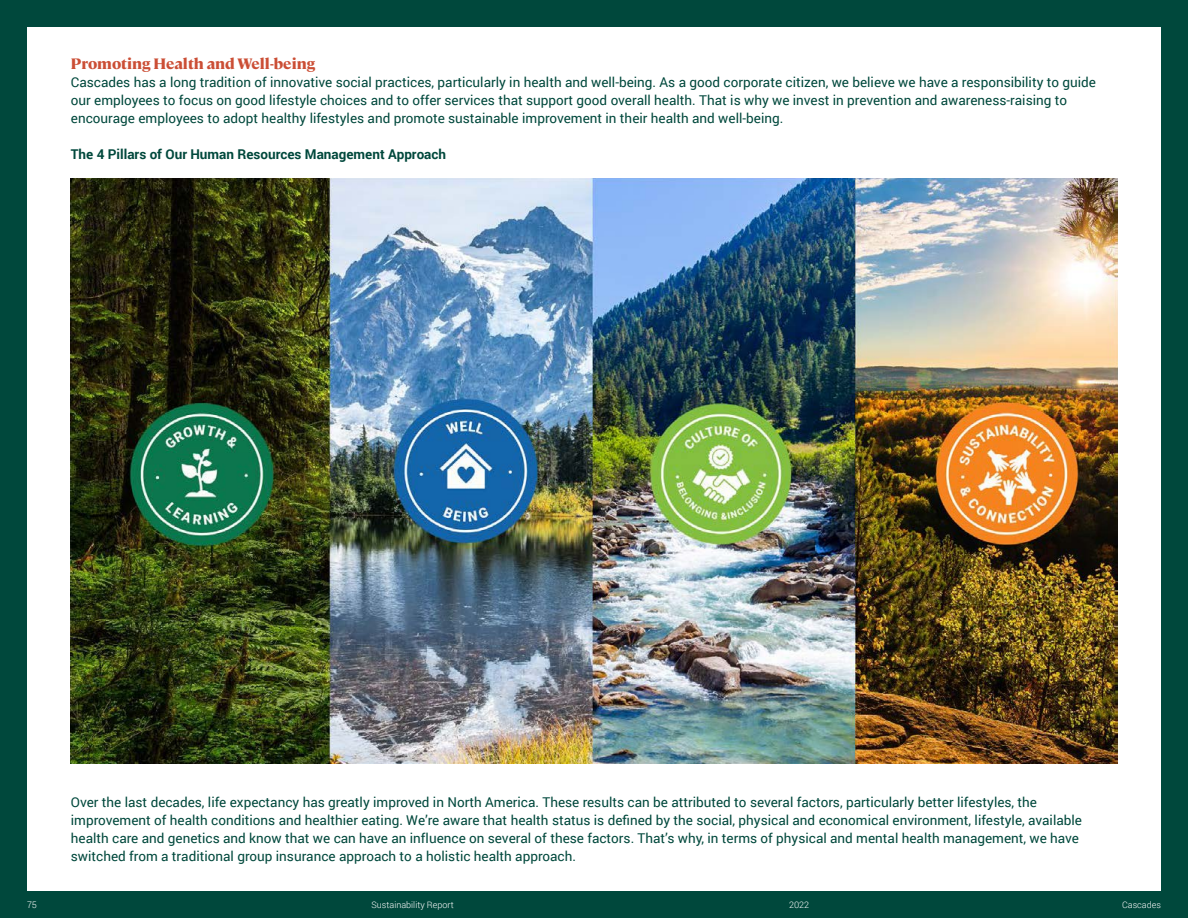
<style>
.page{position:relative;width:1188px;height:918px;background:#00483c}
.page>*{position:absolute;margin:0;border:0;box-sizing:border-box;transform-origin:0 0}
.t1{font:800 15px "Cambon";color:#cb4e35}
.t2{font:13.5px/18px "Roboto";color:#00483c}
.t3{font:700 13.5px "Roboto";color:#00483c}
.t4{font:300 9px "Roboto";color:#fff}
</style>
<div class="page">
<div style="left:27px;top:27px;width:1134px;height:864px;background:#fff"></div>
<img style="left:71px;top:178px;width:784px;height:586px">
<img style="left:855px;top:178px;width:262px;height:586px">
<p class="t1" style="left:71px;top:53px;width:246px">Promoting Health and Well-being</p>
<p class="t2" style="left:71px;top:73px;width:1027px">Cascades has a long tradition of innovative social practices, particularly in health and well-being. As a good corporate citizen, we believe we have a responsibility to guide our employees to focus on good lifestyle choices and to offer services that support good overall health. That is why we invest in prevention and awareness-raising to encourage employees to adopt healthy lifestyles and promote sustainable improvement in their health and well-being.</p>
<p class="t3" style="left:71px;top:145px;width:377px">The 4 Pillars of Our Human Resources Management Approach</p>
<p class="t2" style="left:71px;top:792px;width:1013px">Over the last decades, life expectancy has greatly improved in North America. These results can be attributed to several factors, particularly better lifestyles, the improvement of health conditions and healthier eating. We’re aware that health status is defined by the social, physical and economical environment, lifestyle, available health care and genetics and know that we can have an influence on several of these factors. That’s why, in terms of physical and mental health management, we have switched from a traditional group insurance approach to a holistic health approach.</p>
<p class="t4" style="left:27px;top:899px;width:11px">75</p>
<p class="t4" style="left:372px;top:899px;width:84px">Sustainability Report</p>
<p class="t4" style="left:789px;top:899px;width:22px">2022</p>
<p class="t4" style="left:1122px;top:899px;width:40px">Cascades</p>
</div>
